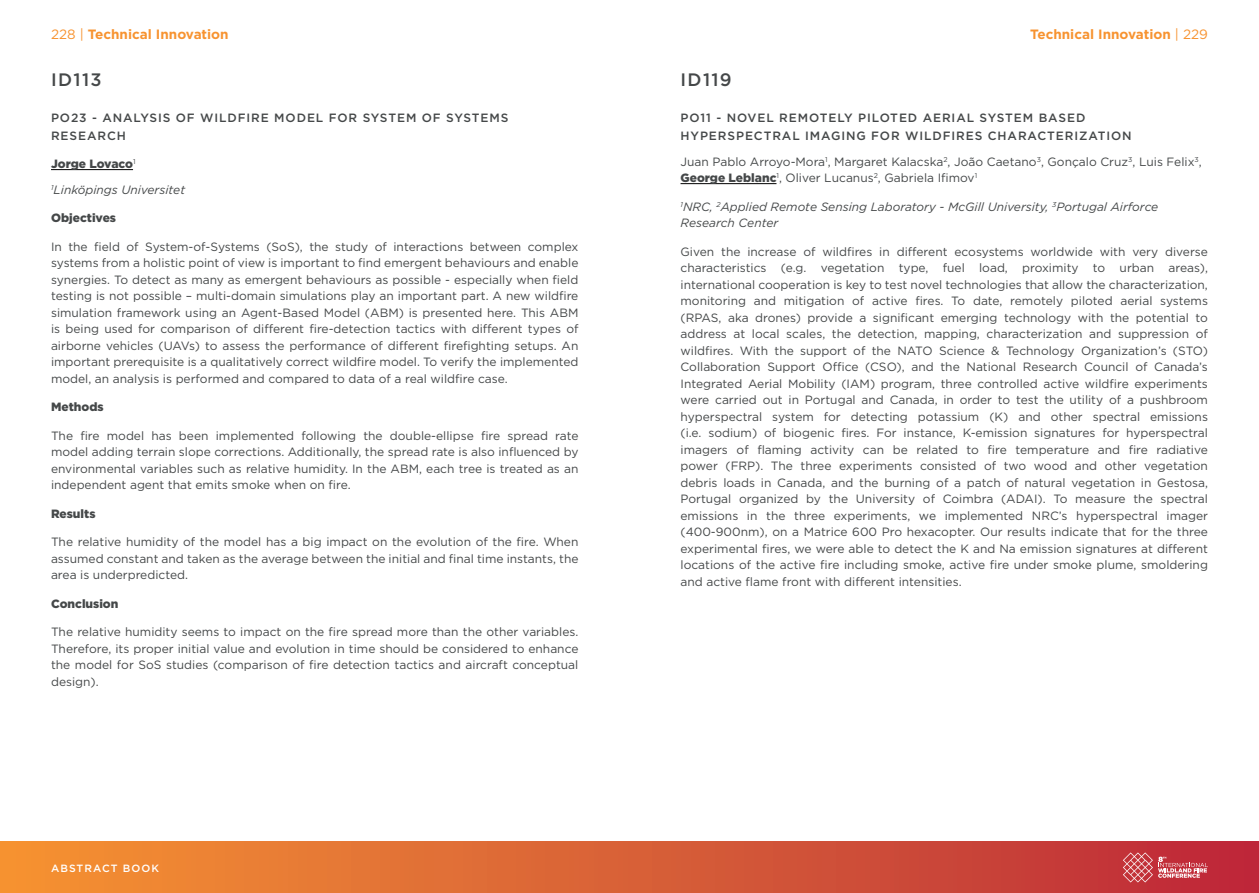
<style>
.page{position:relative;width:1259px;height:893px;background:#fff}
.page>*{position:absolute;margin:0;border:0;box-sizing:border-box;transform-origin:0 0}
.Abstract_Book_Paper_Number{font:500 18px "Gotham";letter-spacing:.075em;color:#454849}
.t1{font:700 13.5px "Gotham";color:#f79330}
.Abstract_Book_Base_Paragraph{font:12px/16.5px "Gotham";color:#454849;text-align:justify}
.Abstract_Book_Paper_Title{font:500 12px/18px "Gotham";letter-spacing:.075em;color:#454849}
.Abstract_Book_Authors{font:12px/16.5px "Gotham";color:#454849}
.Abstract_Book_Base_Paragraph-2{font:italic 12px/16.5px "Gotham";color:#454849}
.Abstract_Book_Base_Paragraph-3{font:900 12px "Gotham";color:#454849}
.Abstract_Book_Paper_Title-2{font:900 12px "Gotham";letter-spacing:-.01em;color:#454849}
.t2{font:500 10.5px "Gotham";letter-spacing:.1em;color:#fff}
.s1{font-weight:400}
.s2{font-weight:900}
</style>
<div class="page">
<div style="left:0;top:842px;width:1259px;height:51px;background:linear-gradient(to right,#f59533,#bc293a)"></div>
<svg style="left:1123px;top:852px;width:85px;height:30px;background:#cd575f"></svg>
<hr style="left:51px;top:169px;width:82px;height:1px;background:#000">
<hr style="left:680px;top:183px;width:96px;height:1px;background:#000">
<p class="t1" style="left:51px;top:25px;width:179px"><span class="s1">228 |</span> Technical Innovation</p>
<p class="t1" style="left:1030px;top:25px;width:179px">Technical Innovation <span class="s1">| 229</span></p>
<p class="Abstract_Book_Paper_Number" style="left:51px;top:68px;width:52px">ID113</p>
<p class="Abstract_Book_Paper_Title" style="left:51px;top:109px;width:459px">PO23 - ANALYSIS OF WILDFIRE MODEL FOR SYSTEM OF SYSTEMS<br>RESEARCH</p>
<p class="Abstract_Book_Paper_Title-2" style="left:51px;top:155px;width:86px">Jorge Lovaco<sup>1</sup></p>
<p class="Abstract_Book_Base_Paragraph-2" style="left:51px;top:181px;width:136px"><sup>1</sup>Linköpings Universitet</p>
<p class="Abstract_Book_Base_Paragraph-3" style="left:51px;top:209px;width:67px">Objectives</p>
<p class="Abstract_Book_Base_Paragraph" style="left:51px;top:238px;width:529px">In the field of System-of-Systems (SoS), the study of interactions between complex systems from a holistic point of view is important to find emergent behaviours and enable synergies. To detect as many as emergent behaviours as possible - especially when field testing is not possible – multi-domain simulations play an important part. A new wildfire simulation framework using an Agent-Based Model (ABM) is presented here. This ABM is being used for comparison of different fire-detection tactics with different types of airborne vehicles (UAVs) to assess the performance of different firefighting setups. An important prerequisite is a qualitatively correct wildfire model. To verify the implemented model, an analysis is performed and compared to data of a real wildfire case.</p>
<p class="Abstract_Book_Base_Paragraph-3" style="left:51px;top:398px;width:54px">Methods</p>
<p class="Abstract_Book_Base_Paragraph" style="left:51px;top:427px;width:529px">The fire model has been implemented following the double-ellipse fire spread rate model adding terrain slope corrections. Additionally, the spread rate is also influenced by environmental variables such as relative humidity. In the ABM, each tree is treated as an independent agent that emits smoke when on fire.</p>
<p class="Abstract_Book_Base_Paragraph-3" style="left:51px;top:505px;width:46px">Results</p>
<p class="Abstract_Book_Base_Paragraph" style="left:51px;top:533px;width:529px">The relative humidity of the model has a big impact on the evolution of the fire. When assumed constant and taken as the average between the initial and final time instants, the area is underpredicted.</p>
<p class="Abstract_Book_Base_Paragraph-3" style="left:51px;top:595px;width:69px">Conclusion</p>
<p class="Abstract_Book_Base_Paragraph" style="left:51px;top:623px;width:529px">The relative humidity seems to impact on the fire spread more than the other variables.<br>Therefore, its proper initial value and evolution in time should be considered to enhance the model for SoS studies (comparison of fire detection tactics and aircraft conceptual design).</p>
<p class="t2" style="left:51px;top:861px;width:110px">ABSTRACT BOOK</p>
<p class="Abstract_Book_Paper_Number" style="left:680px;top:68px;width:53px">ID119</p>
<p class="Abstract_Book_Paper_Title" style="left:680px;top:109px;width:453px">PO11 - NOVEL REMOTELY PILOTED AERIAL SYSTEM BASED<br>HYPERSPECTRAL IMAGING FOR WILDFIRES CHARACTERIZATION</p>
<p class="Abstract_Book_Authors" style="left:680px;top:153px;width:523px">Juan Pablo Arroyo-Mora<sup>1</sup>, Margaret Kalacska<sup>2</sup>, João Caetano<sup>3</sup>, Gonçalo Cruz<sup>3</sup>, Luis Felix<sup>3</sup>,<br><span class="s2">George Leblanc</span><sup>1</sup>, Oliver Lucanus<sup>2</sup>, Gabriela Ifimov<sup>1</sup></p>
<p class="Abstract_Book_Base_Paragraph-2" style="left:680px;top:198px;width:479px"><sup>1</sup>NRC, <sup>2</sup>Applied Remote Sensing Laboratory - McGill University, <sup>3</sup>Portugal Airforce<br>Research Center</p>
<p class="Abstract_Book_Base_Paragraph" style="left:680px;top:243px;width:529px">Given the increase of wildfires in different ecosystems worldwide with very diverse characteristics (e.g. vegetation type, fuel load, proximity to urban areas), international cooperation is key to test novel technologies that allow the characterization, monitoring and mitigation of active fires. To date, remotely piloted aerial systems (RPAS, aka drones) provide a significant emerging technology with the potential to address at local scales, the detection, mapping, characterization and suppression of wildfires. With the support of the NATO Science &amp; Technology Organization’s (STO)<br>Collaboration Support Office (CSO), and the National Research Council of Canada’s Integrated Aerial Mobility (IAM) program, three controlled active wildfire experiments were carried out in Portugal and Canada, in order to test the utility of a pushbroom hyperspectral system for detecting potassium (K) and other spectral emissions (i.e. sodium) of biogenic fires. For instance, K-emission signatures for hyperspectral imagers of flaming activity can be related to fire temperature and fire radiative power (FRP). The three experiments consisted of two wood and other vegetation debris loads in Canada, and the burning of a patch of natural vegetation in Gestosa, Portugal organized by the University of Coimbra (ADAI). To measure the spectral emissions in the three experiments, we implemented NRC’s hyperspectral imager (400-900nm), on a Matrice 600 Pro hexacopter. Our results indicate that for the three experimental fires, we were able to detect the K and Na emission signatures at different locations of the active fire including smoke, active fire under smoke plume, smoldering and active flame front with different intensities.</p>
</div>
